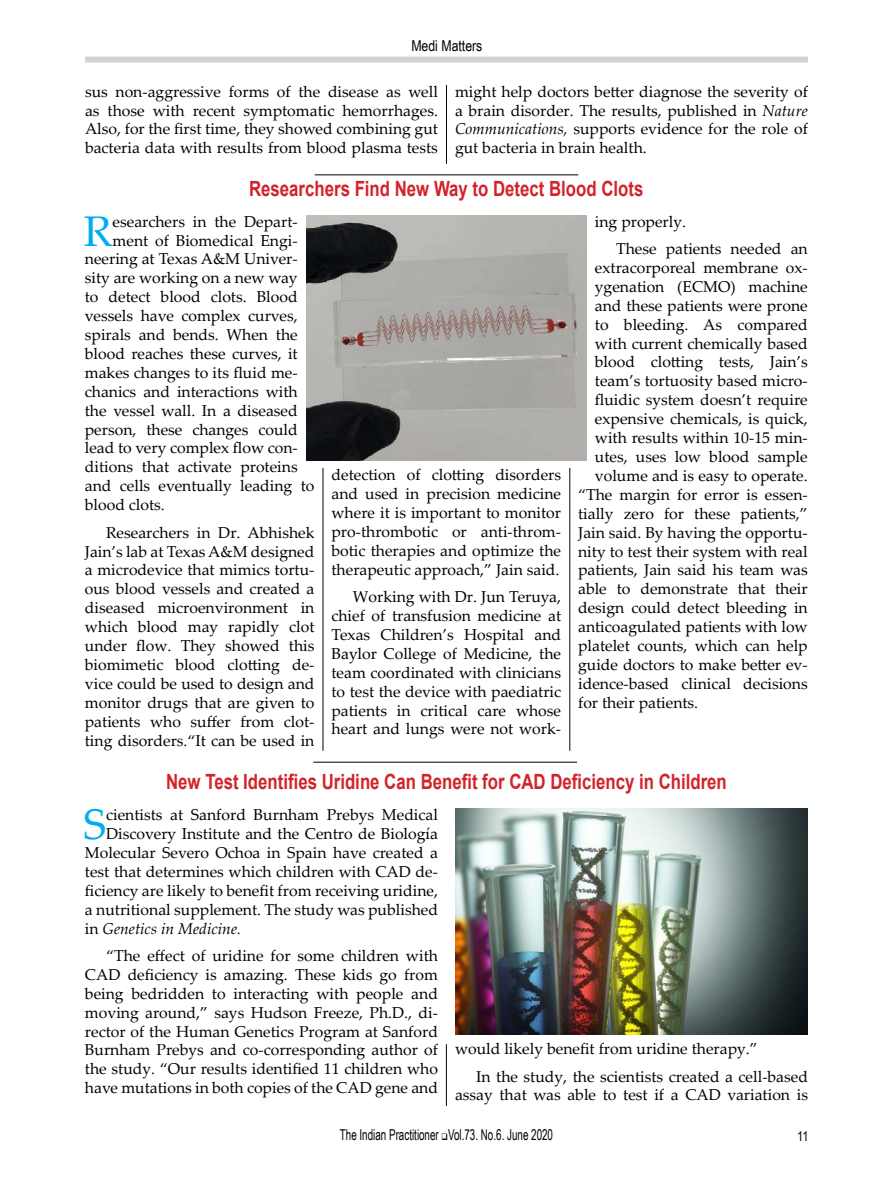
<style>
.page{position:relative;width:893px;height:1191px;background:#fff}
.page>*{position:absolute;margin:0;border:0;box-sizing:border-box;transform-origin:0 0}
.t1{font:42.9px "Palatino Linotype";color:#00aeef}
.t2{font:700 21px "Arial";color:#d2232a;scale:.8 1}
.t3{font:15.75px/18.9px "Palatino Linotype";color:#000;text-align:justify}
.t4{font:italic 15.75px "Palatino Linotype";color:#000}
.t5{font:15px "Arial Narrow";color:#000;scale:.8 1}
.t6{font:15px "Arial Narrow";color:#000}
.t7{font:13.5px "Arial Narrow";color:#000}
.s1{font-style:italic}
.s2{font-style:normal}
</style>
<div class="page">
<div style="left:85px;top:57px;width:723px;height:6px;background:#d1d3d4"></div>
<hr style="left:446px;top:85px;width:1px;height:79px;background:#000">
<hr style="left:315px;top:175px;width:263px;height:1px;background:#000">
<hr style="left:323px;top:468px;width:1px;height:282px;background:#000">
<hr style="left:570px;top:468px;width:1px;height:282px;background:#000">
<hr style="left:313px;top:762px;width:264px;height:1px;background:#000">
<hr style="left:446px;top:1044px;width:1px;height:62px;background:#000">
<img style="left:306px;top:215px;width:280px;height:245px">
<img style="left:455px;top:808px;width:353px;height:226px">
<p class="t6" style="left:411px;top:35px;width:73px">Medi Matters</p>
<p class="t3" style="left:85px;top:81px;width:354px">sus non-aggressive forms of the disease as well as those with recent symptomatic hemorrhages.<br>Also, for the first time, they showed combining gut bacteria data with results from blood plasma tests</p>
<p class="t3" style="left:455px;top:81px;width:354px">might help doctors better diagnose the severity of a brain disorder. The results, published in <span class="s1">Nature Communications,</span> supports evidence for the role of gut bacteria in brain health.</p>
<h2 class="t2" style="left:249px;top:174px;width:494px">Researchers Find New Way to Detect Blood Clots</h2>
<h1 class="t1" style="left:84px;top:200px;width:30px">R</h1>
<p class="t3" style="left:113px;top:211px;width:187px">esearchers in the Depart-</p>
<p class="t3" style="left:113px;top:230px;width:187px">ment of Biomedical Engi-</p>
<p class="t3" style="left:85px;top:249px;width:214px">neering at Texas A&amp;M Univer-</p>
<p class="t3" style="left:85px;top:268px;width:214px">sity are working on a new way</p>
<p class="t3" style="left:85px;top:287px;width:214px">to detect blood clots. Blood</p>
<p class="t3" style="left:85px;top:306px;width:214px">vessels have complex curves,</p>
<p class="t3" style="left:85px;top:325px;width:214px">spirals and bends. When the</p>
<p class="t3" style="left:85px;top:343px;width:214px">blood reaches these curves, it</p>
<p class="t3" style="left:85px;top:362px;width:214px">makes changes to its fluid me-</p>
<p class="t3" style="left:85px;top:381px;width:214px">chanics and interactions with</p>
<p class="t3" style="left:85px;top:400px;width:214px">the vessel wall. In a diseased</p>
<p class="t3" style="left:85px;top:419px;width:214px">person, these changes could</p>
<p class="t3" style="left:85px;top:438px;width:214px">lead to very complex flow con-</p>
<p class="t3" style="left:85px;top:457px;width:214px">ditions that activate proteins</p>
<p class="t3" style="left:85px;top:476px;width:231px">and cells eventually leading to</p>
<p class="t3" style="left:85px;top:495px;width:81px">blood clots.</p>
<p class="t3" style="left:85px;top:522px;width:231px;text-indent:21px">Researchers in Dr. Abhishek Jain’s lab at Texas A&amp;M designed a microdevice that mimics tortu&shy;ous blood vessels and created a diseased microenvironment in which blood may rapidly clot under flow. They showed this biomimetic blood clotting de&shy;vice could be used to design and monitor drugs that are given to patients who suffer from clot&shy;ting disorders.“It can be used in</p>
<p class="t3" style="left:331px;top:465px;width:231px">detection of clotting disorders and used in precision medicine where it is important to monitor pro-thrombotic or anti-throm&shy;botic therapies and optimize the therapeutic approach,” Jain said.</p>
<p class="t3" style="left:331px;top:586px;width:231px;text-indent:21px">Working with Dr. Jun Teruya, chief of transfusion medicine at Texas Children’s Hospital and Baylor College of Medicine, the team coordinated with clinicians to test the device with paediatric patients in critical care whose heart and lungs were not work-</p>
<p class="t3" style="left:616px;top:207px;width:193px;line-height:27.5px;text-indent:-21px">ing properly.<br>These patients needed an</p>
<p class="t3" style="left:595px;top:257px;width:214px">extracorporeal membrane ox-</p>
<p class="t3" style="left:595px;top:276px;width:214px">ygenation (ECMO) machine</p>
<p class="t3" style="left:595px;top:295px;width:214px">and these patients were prone</p>
<p class="t3" style="left:595px;top:314px;width:214px">to bleeding. As compared</p>
<p class="t3" style="left:595px;top:333px;width:214px">with current chemically based</p>
<p class="t3" style="left:595px;top:352px;width:214px">blood clotting tests, Jain’s</p>
<p class="t3" style="left:595px;top:371px;width:214px">team’s tortuosity based micro-</p>
<p class="t3" style="left:595px;top:390px;width:214px">fluidic system doesn’t require</p>
<p class="t3" style="left:595px;top:409px;width:214px">expensive chemicals, is quick,</p>
<p class="t3" style="left:595px;top:428px;width:214px">with results within 10-15 min-</p>
<p class="t3" style="left:595px;top:446px;width:214px">utes, uses low blood sample</p>
<p class="t3" style="left:595px;top:465px;width:214px">volume and is easy to operate.</p>
<p class="t3" style="left:578px;top:484px;width:231px">“The margin for error is essen-</p>
<p class="t3" style="left:578px;top:503px;width:231px">tially zero for these patients,”</p>
<p class="t3" style="left:578px;top:522px;width:231px">Jain said. By having the opportu-</p>
<p class="t3" style="left:578px;top:541px;width:231px">nity to test their system with real</p>
<p class="t3" style="left:578px;top:560px;width:231px">patients, Jain said his team was</p>
<p class="t3" style="left:578px;top:579px;width:231px">able to demonstrate that their</p>
<p class="t3" style="left:578px;top:598px;width:231px">design could detect bleeding in</p>
<p class="t3" style="left:578px;top:617px;width:231px">anticoagulated patients with low</p>
<p class="t3" style="left:578px;top:635px;width:231px">platelet counts, which can help</p>
<p class="t3" style="left:578px;top:654px;width:231px">guide doctors to make better ev-</p>
<p class="t3" style="left:578px;top:673px;width:231px">idence-based clinical decisions</p>
<p class="t3" style="left:578px;top:692px;width:122px">for their patients.</p>
<h2 class="t2" style="left:166px;top:766px;width:702px">New Test Identifies Uridine Can Benefit for CAD Deficiency in Children</h2>
<h1 class="t1" style="left:84px;top:794px;width:24px">S</h1>
<p class="t3" style="left:106px;top:804px;width:333px">cientists at Sanford Burnham Prebys Medical</p>
<p class="t3" style="left:106px;top:823px;width:333px">Discovery Institute and the Centro de Biología</p>
<p class="t3" style="left:85px;top:842px;width:355px">Molecular Severo Ochoa in Spain have created a</p>
<p class="t3" style="left:85px;top:861px;width:355px">test that determines which children with CAD de-</p>
<p class="t3" style="left:85px;top:880px;width:355px">ficiency are likely to benefit from receiving uridine,</p>
<p class="t3" style="left:85px;top:899px;width:355px">a nutritional supplement. The study was published</p>
<p class="t4" style="left:85px;top:917px;width:158px"><span class="s2">in</span> Genetics in Medicine.</p>
<p class="t3" style="left:85px;top:945px;width:355px;text-indent:21px">“The effect of uridine for some children with CAD deficiency is amazing. These kids go from being bedridden to interacting with people and moving around,” says Hudson Freeze, Ph.D., di&shy;rector of the Human Genetics Program at Sanford Burnham Prebys and co-corresponding author of the study. “Our results identified 11 children who have mutations in both copies of the CAD gene and</p>
<p class="t3" style="left:476px;top:1034px;width:333px;line-height:27.5px;text-indent:-21px">would likely benefit from uridine therapy.”<br>In the study, the scientists created a cell-based</p>
<p class="t3" style="left:455px;top:1085px;width:355px">assay that was able to test if a CAD variation is</p>
<p class="t5" style="left:340px;top:1124px;width:268px">The Indian Practitioner ❑Vol.73. No.6. June 2020</p>
<p class="t7" style="left:797px;top:1126px;width:13px">11</p>
</div>
